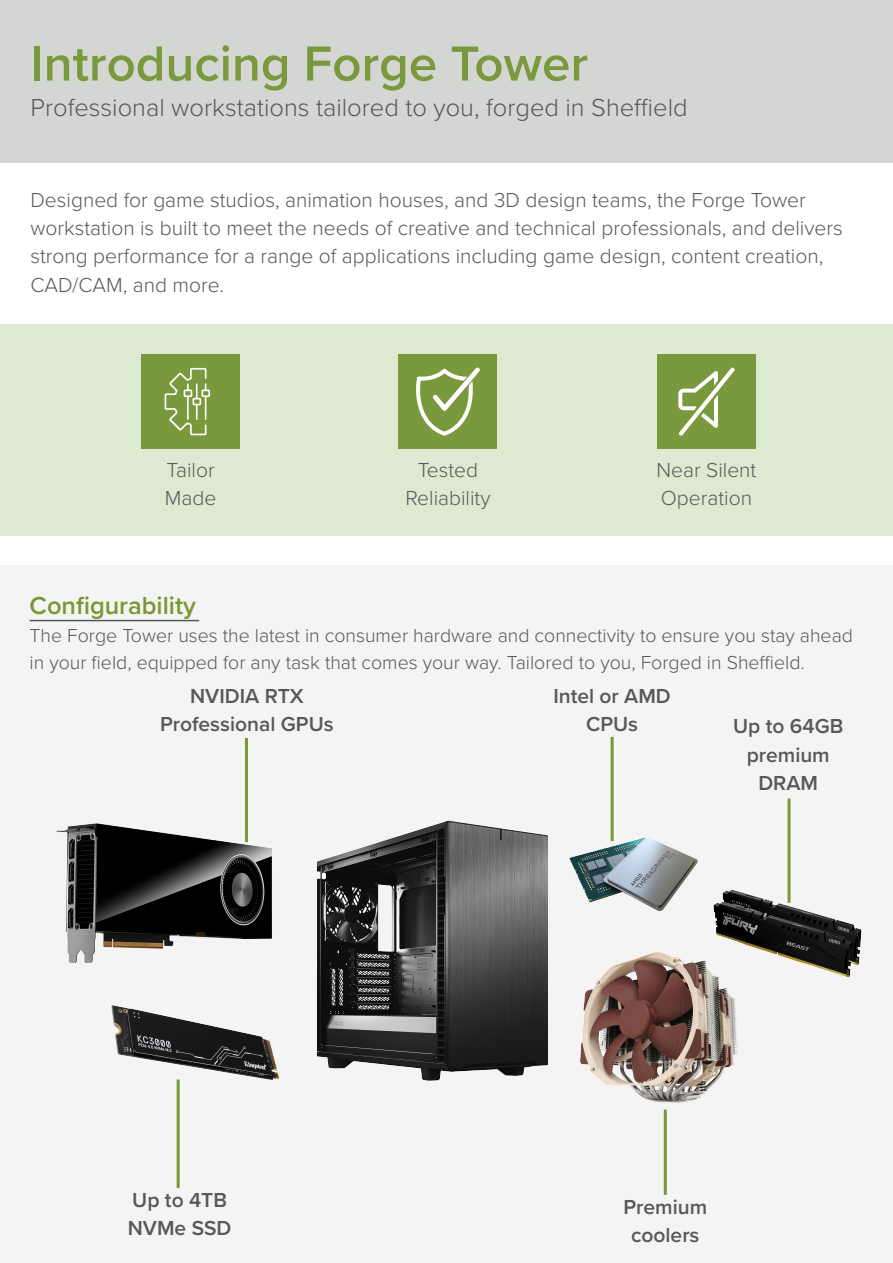
<style>
.page{position:relative;width:893px;height:1263px;background:#fff}
.page>*{position:absolute;margin:0;border:0;box-sizing:border-box;transform-origin:0 0}
.t1{font:600 51px "Proxima Nova";color:#7a993d}
.Body_text{font:300 25.5px "Proxima Nova";color:#58585a}
.Body_text-2{font:600 25.5px "Proxima Nova";color:#799832}
.Body_text-3{font:300 21px/28.3px "Proxima Nova";color:#58585a}
.Body_text-4{font:600 21px/28.3px "Proxima Nova";color:#58585a;text-align:center}
.Body_text-5{font:300 19.5px/26.4px "Proxima Nova";color:#58585a}
</style>
<div class="page">
<div style="left:0;top:0;width:893px;height:162px;background:#d4d6d4"></div>
<div style="left:0;top:565px;width:893px;height:698px;background:#f4f4f4"></div>
<img style="left:56px;top:805px;width:806px;height:310px">
<div style="left:0;top:324px;width:893px;height:212px;background:#ddead2"></div>
<div style="left:141px;top:354px;width:99px;height:95px;background:#7a993d"></div>
<div style="left:657px;top:354px;width:99px;height:95px;background:#7a993d"></div>
<div style="left:399px;top:354px;width:98px;height:95px;background:#7a993d"></div>
<hr style="left:30px;top:620px;width:169px;height:1px;background:#58585a">
<hr style="left:245px;top:738px;width:3px;height:104px;background:#799832">
<hr style="left:177px;top:1079px;width:3px;height:109px;background:#799832">
<hr style="left:611px;top:737px;width:3px;height:104px;background:#799832">
<hr style="left:664px;top:1109px;width:3px;height:86px;background:#799832">
<hr style="left:787px;top:798px;width:3px;height:105px;background:#799832">
<svg style="left:678px;top:367px;width:57px;height:69px"></svg>
<svg style="left:416px;top:367px;width:64px;height:69px"></svg>
<svg style="left:165px;top:368px;width:45px;height:67px"></svg>
<p class="t1" style="left:30px;top:26px;width:559px">Introducing Forge Tower</p>
<p class="Body_text" style="left:30px;top:89px;width:659px">Professional workstations tailored to you, forged in Sheffield</p>
<p class="Body_text-3" style="left:30px;top:184px;width:814px">Designed for game studios, animation houses, and 3D design teams, the Forge Tower workstation is built to meet the needs of creative and technical professionals, and delivers strong performance for a range of applications including game design, content creation, CAD/CAM, and more.</p>
<p class="Body_text-3" style="left:165px;top:455px;width:53px">Tailor<br>Made</p>
<p class="Body_text-3" style="left:405px;top:455px;width:87px;text-align:center">Tested<br>Reliability</p>
<p class="Body_text-3" style="left:657px;top:455px;width:101px">Near Silent<br>Operation</p>
<p class="Body_text-2" style="left:30px;top:586px;width:168px">Configurability</p>
<p class="Body_text-5" style="left:30px;top:622px;width:825px">The Forge Tower uses the latest in consumer hardware and connectivity to ensure you stay ahead in your field, equipped for any task that comes your way. Tailored to you, Forged in Sheffield.</p>
<p class="Body_text-4" style="left:160px;top:681px;width:175px">NVIDIA RTX<br>Professional GPUs</p>
<p class="Body_text-4" style="left:553px;top:681px;width:119px">Intel or AMD<br>CPUs</p>
<p class="Body_text-4" style="left:733px;top:711px;width:112px">Up to 64GB premium<br>DRAM</p>
<p class="Body_text-4" style="left:128px;top:1185px;width:105px;text-align:left">Up to 4TB<br>NVMe SSD</p>
<p class="Body_text-4" style="left:623px;top:1192px;width:85px">Premium coolers</p>
</div>
